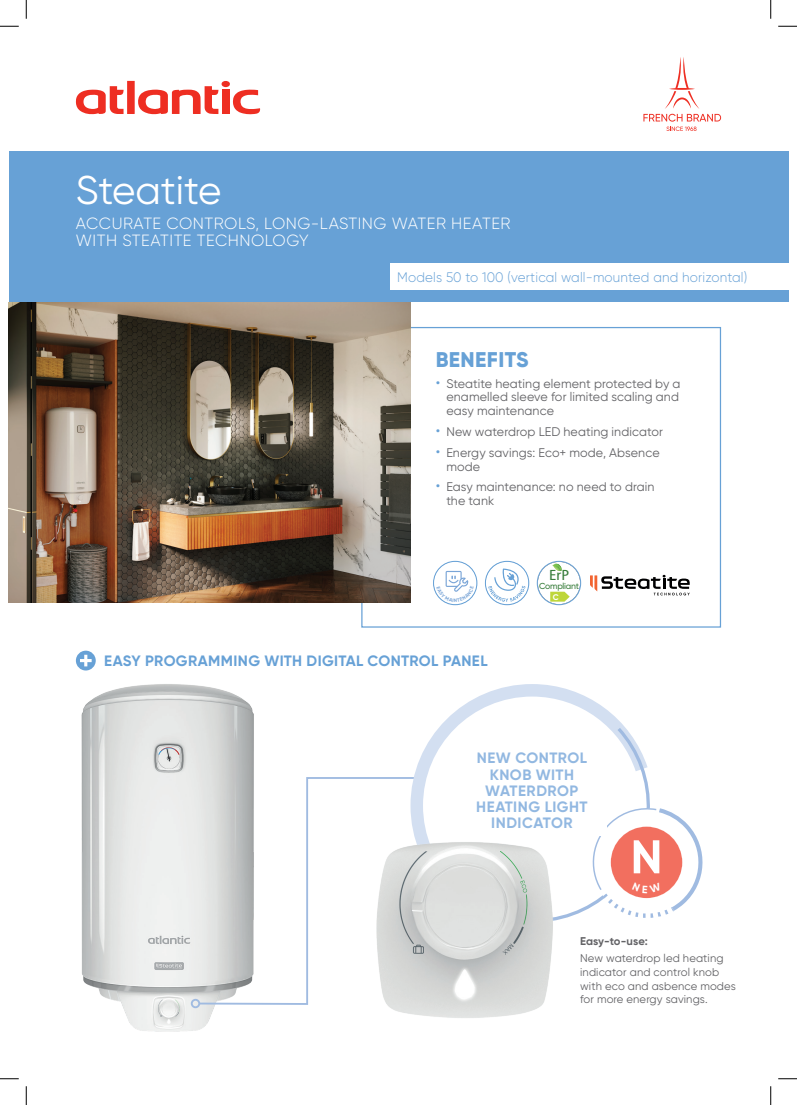
<style>
.page{position:relative;width:797px;height:1105px;background:#fff}
.page>*{position:absolute;margin:0;border:0;box-sizing:border-box;transform-origin:0 0}
.t1{font:40px "Gilroy";color:#fff}
.t2{font:800 21.25px "Gilroy";letter-spacing:.02em;color:#67a1d6}
.t3{font:300 16.25px/17.5px "Gilroy";letter-spacing:.03em;color:#fff}
.t4{font:700 15px/16.2px "Gilroy";letter-spacing:.035em;color:#92b8e1;text-align:center}
.t5{font:700 15px "Gilroy";letter-spacing:.02em;color:#67a1d6}
.t6{font:condensed 14.38px "Frutiger";color:#387d3b;scale:1.1 1}
.t7{font:300 13.75px "Gilroy";letter-spacing:.01em;color:#67a1d6}
.t8{font:12.5px/13.8px "Gilroy";letter-spacing:.01em;color:#636366}
.t9{font:11.25px/13.8px "Gilroy";letter-spacing:.01em;color:#636366}
.t10{font:700 11.25px "Gilroy";color:#636366}
.t11{font:500 8.62px "Gilroy";letter-spacing:-.03em;color:#387d3b}
.t12{font:700 8.25px "Gilroy";color:#fff}
.s1{font-size:15px;color:#67a1d6}
</style>
<div class="page">
<img style="left:81px;top:684px;width:173px;height:348px">
<div style="left:9px;top:152px;width:779px;height:150px;background:#67a1d6"></div>
<img style="left:9px;top:302px;width:402px;height:300px">
<div style="left:390px;top:263px;width:398px;height:26px;background:#fff"></div>
<svg style="left:537px;top:561px;width:43px;height:44px"></svg>
<div style="left:537px;top:561px;width:44px;height:44px;border:1px solid #67a1d6;border-radius:50%"></div>
<svg style="left:26px;top:101px;width:744px;height:51px"></svg>
<svg style="left:76px;top:80px;width:184px;height:35px"></svg>
<svg style="left:643px;top:57px;width:78px;height:74px"></svg>
<svg style="left:197px;top:776px;width:207px;height:230px"></svg>
<div style="left:191px;top:999px;width:9px;height:9px;border:2px solid #a0bbe1;border-radius:50%"></div>
<svg style="left:404px;top:684px;width:218px;height:144px"></svg>
<svg style="left:590px;top:575px;width:99px;height:20px"></svg>
<svg style="left:485px;top:561px;width:44px;height:44px"></svg>
<div style="left:485px;top:561px;width:44px;height:44px;border:1px solid #67a1d6;border-radius:50%"></div>
<svg style="left:433px;top:561px;width:44px;height:44px"></svg>
<div style="left:433px;top:561px;width:44px;height:44px;border:1px solid #67a1d6;border-radius:50%"></div>
<img style="left:357px;top:828px;width:196px;height:190px">
<div style="left:76px;top:651px;width:20px;height:19px;background:#67a1d6;border-radius:50%"></div>
<svg style="left:80px;top:655px;width:12px;height:11px"></svg>
<div style="left:457px;top:746px;width:149px;height:89px;background:#fff"></div>
<svg style="left:0;top:25px;width:19px;height:2px"></svg>
<svg style="left:778px;top:25px;width:19px;height:2px"></svg>
<svg style="left:0;top:1078px;width:19px;height:1px"></svg>
<svg style="left:778px;top:1078px;width:19px;height:1px"></svg>
<svg style="left:25px;top:0;width:2px;height:19px"></svg>
<svg style="left:25px;top:1086px;width:2px;height:19px"></svg>
<svg style="left:770px;top:0;width:1px;height:19px"></svg>
<svg style="left:770px;top:1086px;width:1px;height:19px"></svg>
<svg style="left:524px;top:724px;width:179px;height:200px"></svg>
<svg style="left:436px;top:571px;width:38px;height:31px"></svg>
<h1 class="t1" style="left:76px;top:166px;width:147px">Steatite</h1>
<h3 class="t3" style="left:76px;top:214px;width:436px">ACCURATE CONTROLS, LONG-LASTING WATER HEATER<br>WITH STEATITE TECHNOLOGY</h3>
<p class="t7" style="left:397px;top:269px;width:351px">Models 50 to 100 (vertical wall-mounted and horizontal)</p>
<h2 class="t2" style="left:436px;top:346px;width:94px">BENEFITS</h2>
<p class="t8" style="left:446px;top:376px;width:236px;text-indent:-11px"><span class="s1">•</span> Steatite heating element protected by a enamelled sleeve for limited scaling and easy maintenance</p>
<p class="t8" style="left:436px;top:425px;width:229px"><span class="s1">•</span> New waterdrop LED heating indicator</p>
<p class="t8" style="left:446px;top:445px;width:215px;text-indent:-11px"><span class="s1">•</span> Energy savings: Eco+ mode, Absence mode</p>
<p class="t8" style="left:446px;top:480px;width:210px;text-indent:-11px"><span class="s1">•</span> Easy maintenance: no need to drain the tank</p>
<p class="t5" style="left:104px;top:651px;width:385px">EASY PROGRAMMING WITH DIGITAL CONTROL PANEL</p>
<p class="t6" style="left:549px;top:567px;width:19px">ErP</p>
<p class="t11" style="left:539px;top:580px;width:41px">Compliant</p>
<p class="t12" style="left:552px;top:591px;width:7px">C</p>
<p class="t4" style="left:476px;top:750px;width:113px">NEW CONTROL<br>KNOB WITH<br>WATERDROP<br>HEATING LIGHT<br>INDICATOR</p>
<p class="t10" style="left:580px;top:934px;width:69px">Easy-to-use:</p>
<p class="t9" style="left:580px;top:951px;width:157px">New waterdrop led heating indicator and control knob with eco and asbence modes for more energy savings.</p>
</div>
